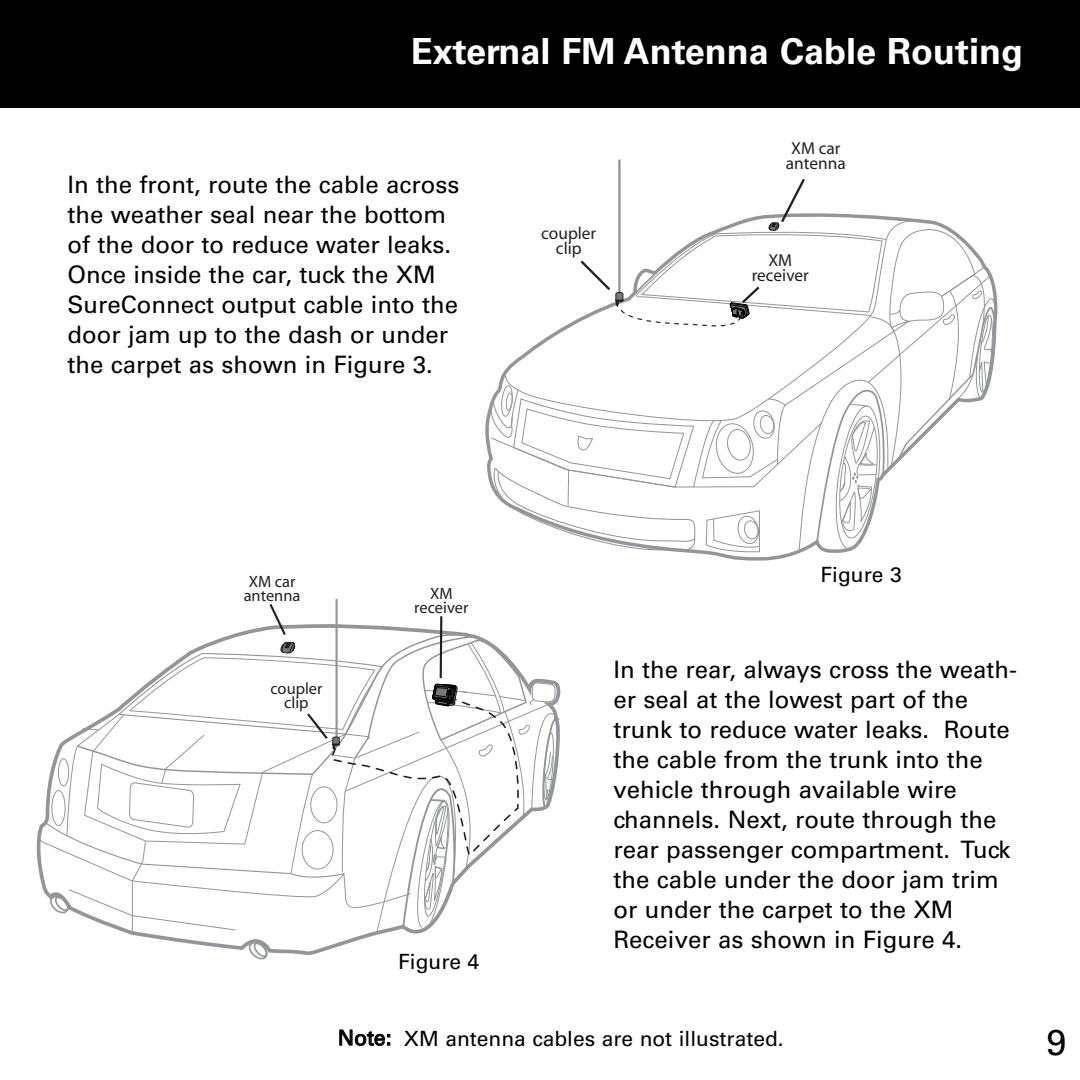
<style>
.page{position:relative;width:1080px;height:1080px;background:#fff}
.page>*{position:absolute;margin:0;border:0;box-sizing:border-box;transform-origin:0 0}
.t1{font:700 36px "Univers LT";color:#fff}
.t2{font:36px "Univers LT";color:#000}
.t3{font:24px/30px "Univers LT";color:#000}
.t4{font:21px "Univers LT";color:#000}
.t5{font:17.4px/15px "Myriad";color:#231f20;text-align:center}
.t6{font:16.5px/13.8px "Myriad";color:#231f20;text-align:center}
</style>
<div class="page">
<div style="left:0;top:0;width:1080px;height:108px;background:#000"></div>
<hr style="left:336px;top:600px;width:2px;height:145px;background:#939598">
<svg style="left:37px;top:601px;width:523px;height:358px"></svg>
<hr style="left:618px;top:160px;width:3px;height:142px;background:#939598">
<svg style="left:487px;top:176px;width:510px;height:378px"></svg>
<h1 class="t1" style="left:411px;top:30px;width:614px">External FM Antenna Cable Routing</h1>
<p class="t3" style="left:68px;top:169px;width:394px">In the front, route the cable across the weather seal near the bottom of the door to reduce water leaks.<br>Once inside the car, tuck the XM<br>SureConnect output cable into the door jam up to the dash or under the carpet as shown in Figure 3.</p>
<p class="t5" style="left:541px;top:228px;width:56px">coupler clip</p>
<p class="t5" style="left:786px;top:143px;width:61px">XM car antenna</p>
<p class="t5" style="left:752px;top:254px;width:59px">XM receiver</p>
<p class="t6" style="left:244px;top:576px;width:58px">XM car antenna</p>
<p class="t6" style="left:414px;top:588px;width:56px">XM receiver</p>
<p class="t6" style="left:270px;top:683px;width:54px">coupler clip</p>
<p class="t4" style="left:398px;top:950px;width:83px">Figure 4</p>
<p class="t4" style="left:821px;top:562px;width:83px">Figure 3</p>
<p class="t3" style="left:613px;top:655px;width:405px">In the rear, always cross the weath&shy;er seal at the lowest part of the trunk to reduce water leaks. Route the cable from the trunk into the vehicle through available wire channels. Next, route through the rear passenger compartment. Tuck the cable under the door jam trim or under the carpet to the XM<br>Receiver as shown in Figure 4.</p>
<p class="t4" style="left:338px;top:1026px;width:447px">Note: XM antenna cables are not illustrated.</p>
<h1 class="t2" style="left:1046px;top:1021px;width:22px">9</h1>
</div>
